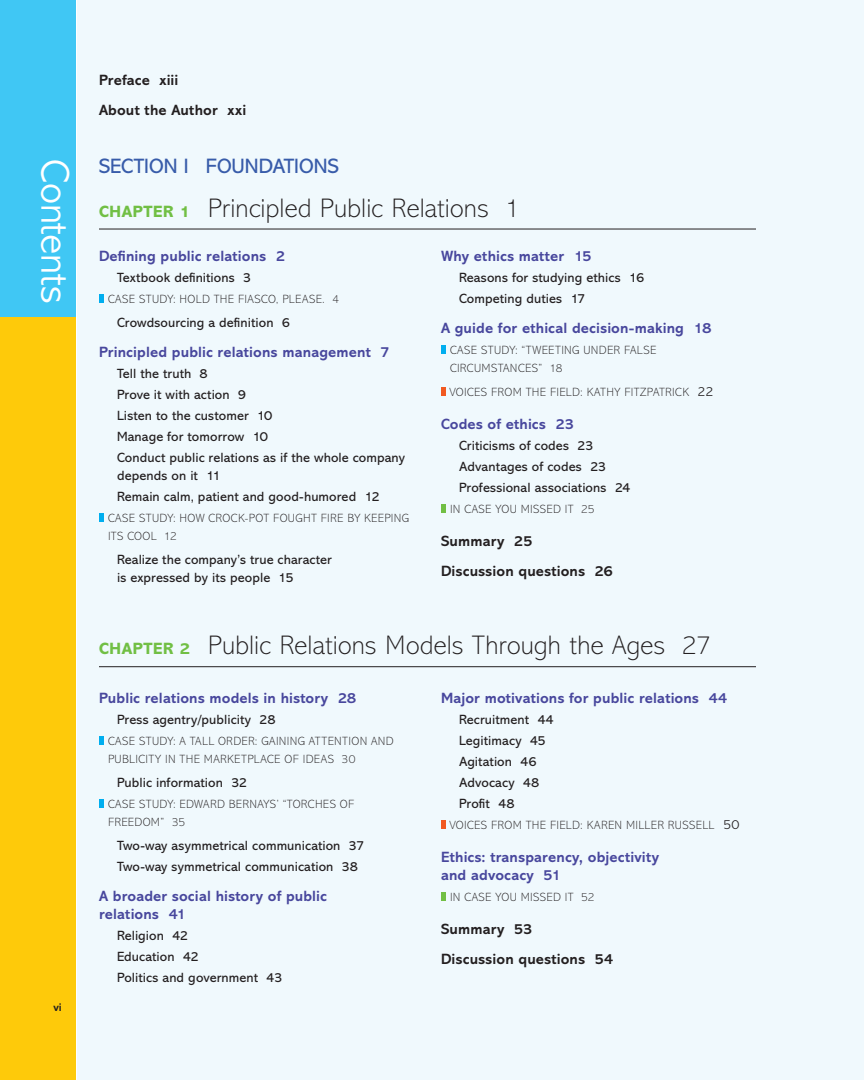
<style>
.page{position:relative;width:864px;height:1080px;background:#fff}
.page>*{position:absolute;margin:0;border:0;box-sizing:border-box;transform-origin:0 0}
.t1{font:300 40.5px "Abadi MT Std";letter-spacing:-.01em;color:#fff}
.t2{font:200 27px "Abadi MT Std";letter-spacing:.01em;color:#231f20}
.t3{font:21px "Abadi MT Std";color:#385caa}
.t4{font:700 15px/18px "Abadi MT Std";letter-spacing:.01em;color:#48479d}
.t5{font:700 15px/30px "Abadi MT Std";letter-spacing:.01em;color:#231f20}
.t6{font:13.5px/21px "Abadi MT Std";letter-spacing:.01em;color:#231f20}
.t7{font:200 12px/18px "Abadi MT Std";letter-spacing:.03em;color:#231f20}
.t8{font:700 11.25px "Abadi MT Std";color:#231f20}
.s1{font-weight:800;font-size:16.5px;color:#71bf44}
.s2{font-weight:300;font-size:13.5px}
</style>
<div class="page">
<div style="left:77px;top:0;width:787px;height:1080px;background:#f0f9fd"></div>
<div style="left:0;top:0;width:76px;height:1080px;background:#feca0a"></div>
<div style="left:0;top:0;width:76px;height:317px;background:#40c7f4"></div>
<hr style="left:99px;top:229px;width:657px;height:1px;background:#231f20">
<div style="left:99px;top:294px;width:5px;height:9px;background:#00aeef"></div>
<div style="left:99px;top:513px;width:5px;height:9px;background:#00aeef"></div>
<div style="left:441px;top:345px;width:5px;height:9px;background:#00aeef"></div>
<div style="left:441px;top:387px;width:5px;height:9px;background:#f15921"></div>
<div style="left:441px;top:504px;width:5px;height:9px;background:#71bf44"></div>
<hr style="left:99px;top:666px;width:657px;height:1px;background:#231f20">
<div style="left:99px;top:736px;width:5px;height:9px;background:#00aeef"></div>
<div style="left:99px;top:799px;width:5px;height:9px;background:#00aeef"></div>
<div style="left:441px;top:820px;width:5px;height:9px;background:#f15921"></div>
<div style="left:441px;top:892px;width:5px;height:9px;background:#71bf44"></div>
<h1 class="t1" style="left:77px;top:159px;width:146px;rotate:90deg">Contents</h1>
<p class="t8" style="left:54px;top:1001px;width:10px">vi</p>
<p class="t5" style="left:99px;top:65px;width:149px">Preface xiii<br>About the Author xxi</p>
<h3 class="t3" style="left:99px;top:155px;width:242px">SECTION I FOUNDATIONS</h3>
<h2 class="t2" style="left:99px;top:193px;width:423px"><span class="s1">CHAPTER 1</span> Principled Public Relations 1</h2>
<p class="t4" style="left:99px;top:247px;width:188px">Defining public relations 2</p>
<p class="t6" style="left:117px;top:267px;width:136px">Textbook definitions 3</p>
<p class="t7" style="left:108px;top:290px;width:233px">CASE STUDY: HOLD THE FIASCO, PLEASE. 4</p>
<p class="t6" style="left:117px;top:312px;width:174px">Crowdsourcing a definition 6</p>
<p class="t4" style="left:99px;top:343px;width:293px">Principled public relations management 7</p>
<p class="t6" style="left:117px;top:363px;width:289px">Tell the truth 8<br>Prove it with action 9<br>Listen to the customer 10<br>Manage for tomorrow 10<br>Conduct public relations as if the whole company</p>
<p class="t6" style="left:117px;top:465px;width:264px">depends on it 11<br>Remain calm, patient and good-humored 12</p>
<p class="t7" style="left:108px;top:509px;width:303px">CASE STUDY: HOW CROCK-POT FOUGHT FIRE BY KEEPING<br>ITS COOL 12</p>
<p class="t6" style="left:117px;top:550px;width:216px;line-height:18px">Realize the company’s true character is expressed by its people 15</p>
<p class="t4" style="left:441px;top:247px;width:152px">Why ethics matter 15</p>
<p class="t6" style="left:459px;top:267px;width:187px">Reasons for studying ethics 16<br>Competing duties 17</p>
<p class="t4" style="left:441px;top:319px;width:272px">A guide for ethical decision-making 18</p>
<p class="t7" style="left:450px;top:341px;width:208px">CASE STUDY: “TWEETING UNDER FALSE<br>CIRCUMSTANCES” 18</p>
<p class="t7" style="left:449px;top:383px;width:266px">VOICES FROM THE FIELD: KATHY FITZPATRICK <span class="s2">22</span></p>
<p class="t4" style="left:441px;top:415px;width:134px">Codes of ethics 23</p>
<p class="t6" style="left:459px;top:435px;width:173px">Criticisms of codes 23<br>Advantages of codes 23<br>Professional associations 24</p>
<p class="t7" style="left:450px;top:500px;width:146px">IN CASE YOU MISSED IT 25</p>
<p class="t5" style="left:441px;top:526px;width:174px">Summary 25<br>Discussion questions 26</p>
<h2 class="t2" style="left:99px;top:631px;width:614px"><span class="s1">CHAPTER 2</span> Public Relations Models Through the Ages 27</h2>
<p class="t4" style="left:99px;top:689px;width:259px">Public relations models in history 28</p>
<p class="t6" style="left:117px;top:709px;width:160px">Press agentry/publicity 28</p>
<p class="t7" style="left:108px;top:732px;width:287px">CASE STUDY: A TALL ORDER: GAINING ATTENTION AND<br>PUBLICITY IN THE MARKETPLACE OF IDEAS 30</p>
<p class="t6" style="left:117px;top:772px;width:131px">Public information 32</p>
<p class="t7" style="left:108px;top:795px;width:248px">CASE STUDY: EDWARD BERNAYS’ “TORCHES OF<br>FREEDOM” 35</p>
<p class="t6" style="left:117px;top:835px;width:249px">Two-way asymmetrical communication 37<br>Two-way symmetrical communication 38</p>
<p class="t4" style="left:99px;top:887px;width:229px">A broader social history of public relations 41</p>
<p class="t6" style="left:117px;top:925px;width:167px">Religion 42<br>Education 42<br>Politics and government 43</p>
<p class="t4" style="left:441px;top:689px;width:288px">Major motivations for public relations 44</p>
<p class="t6" style="left:459px;top:709px;width:96px">Recruitment 44<br>Legitimacy 45<br>Agitation 46<br>Advocacy 48<br>Profit 48</p>
<p class="t7" style="left:449px;top:816px;width:292px">VOICES FROM THE FIELD: KAREN MILLER RUSSELL <span class="s2">50</span></p>
<p class="t4" style="left:441px;top:848px;width:220px">Ethics: transparency, objectivity and advocacy 51</p>
<p class="t7" style="left:450px;top:888px;width:146px">IN CASE YOU MISSED IT 52</p>
<p class="t5" style="left:441px;top:914px;width:174px">Summary 53<br>Discussion questions 54</p>
</div>
